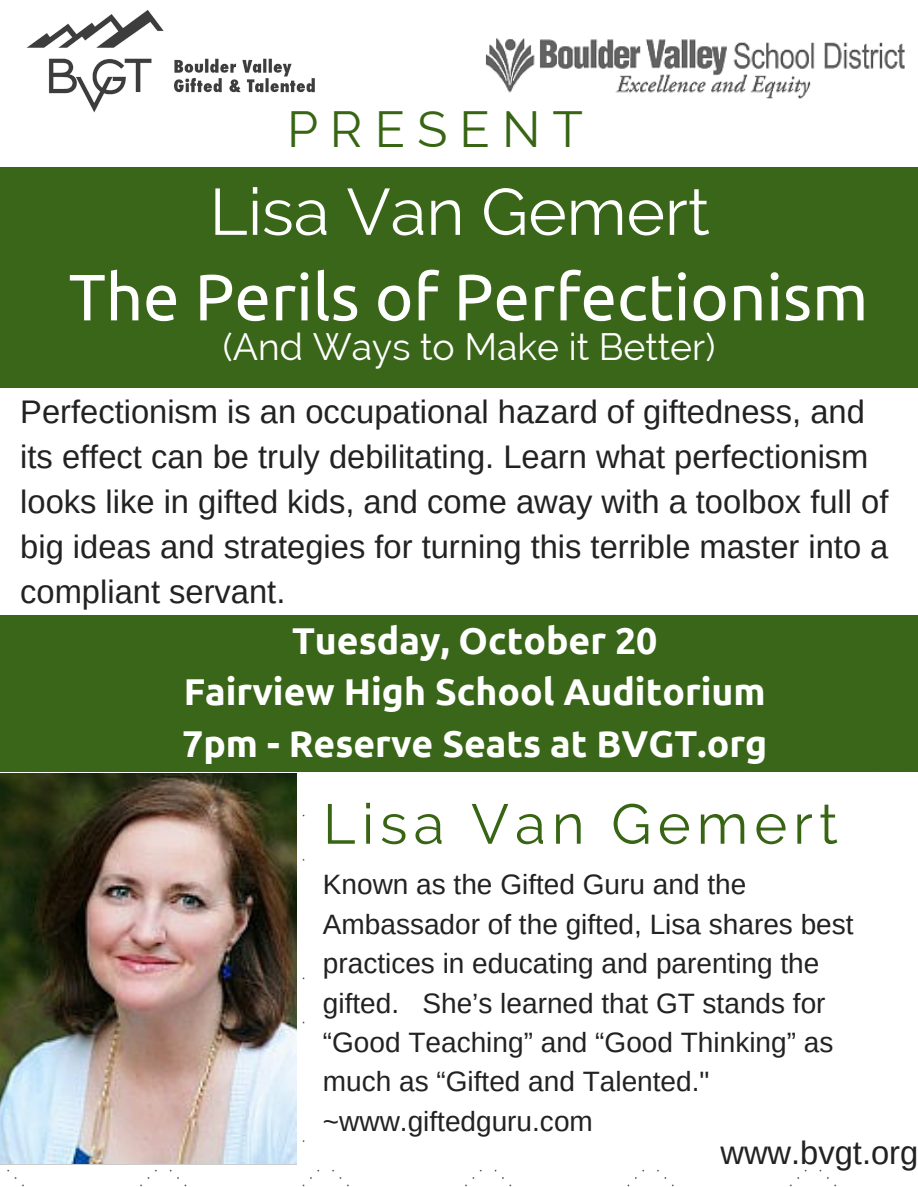
<style>
.page{position:relative;width:918px;height:1187px;background:#fff}
.page>*{position:absolute;margin:0;border:0;box-sizing:border-box;transform-origin:0 0}
.t1{font:65.4px "Ubuntu";color:#fff}
.t2{font:65.4px "Raleway";color:#fff}
.t3{font:55.95px "Raleway";letter-spacing:.11em;color:#376513}
.t4{font:49.8px "Raleway";letter-spacing:.24em;color:#376513}
.t5{font:700 37.35px/51.8px "Ubuntu";color:#fff;text-align:center}
.t6{font:37.35px "Raleway";color:#fff}
.t7{font:32.7px/45px "Arimo";color:#222}
.t8{font:28.05px/39.3px "Arimo";color:#222}
</style>
<div class="page">
<img style="left:0;top:774px;width:297px;height:389px">
<div style="left:0;top:168px;width:918px;height:219px;background:#396618"></div>
<div style="left:0;top:615px;width:918px;height:156px;background:#396618"></div>
<img style="left:486px;top:38px;width:419px;height:61px">
<img style="left:26px;top:9px;width:289px;height:103px">
<h3 class="t4" style="left:287px;top:100px;width:298px">PRESENT</h3>
<h1 class="t2" style="left:210px;top:173px;width:502px">Lisa Van Gemert</h1>
<h1 class="t1" style="left:69px;top:259px;width:801px">The Perils of Perfectionism</h1>
<p class="t6" style="left:223px;top:325px;width:494px">(And Ways to Make it Better)</p>
<p class="t7" style="left:20px;top:389px;width:870px">Perfectionism is an occupational hazard of giftedness, and its effect can be truly debilitating. Learn what perfectionism looks like in gifted kids, and come away with a toolbox full of big ideas and strategies for turning this terrible master into a compliant servant.</p>
<p class="t5" style="left:182px;top:613px;width:587px">Tuesday, October 20<br>Fairview High School Auditorium<br>7pm - Reserve Seats at BVGT.org</p>
<h2 class="t3" style="left:323px;top:791px;width:516px">Lisa Van Gemert</h2>
<p class="t8" style="left:323px;top:865px;width:532px">Known as the Gifted Guru and the Ambassador of the gifted, Lisa shares best practices in educating and parenting the gifted. She’s learned that GT stands for “Good Teaching” and “Good Thinking” as much as “Gifted and Talented." ~www.giftedguru.com</p>
<p class="t7" style="left:720px;top:1130px;width:199px">www.bvgt.org</p>
</div>
